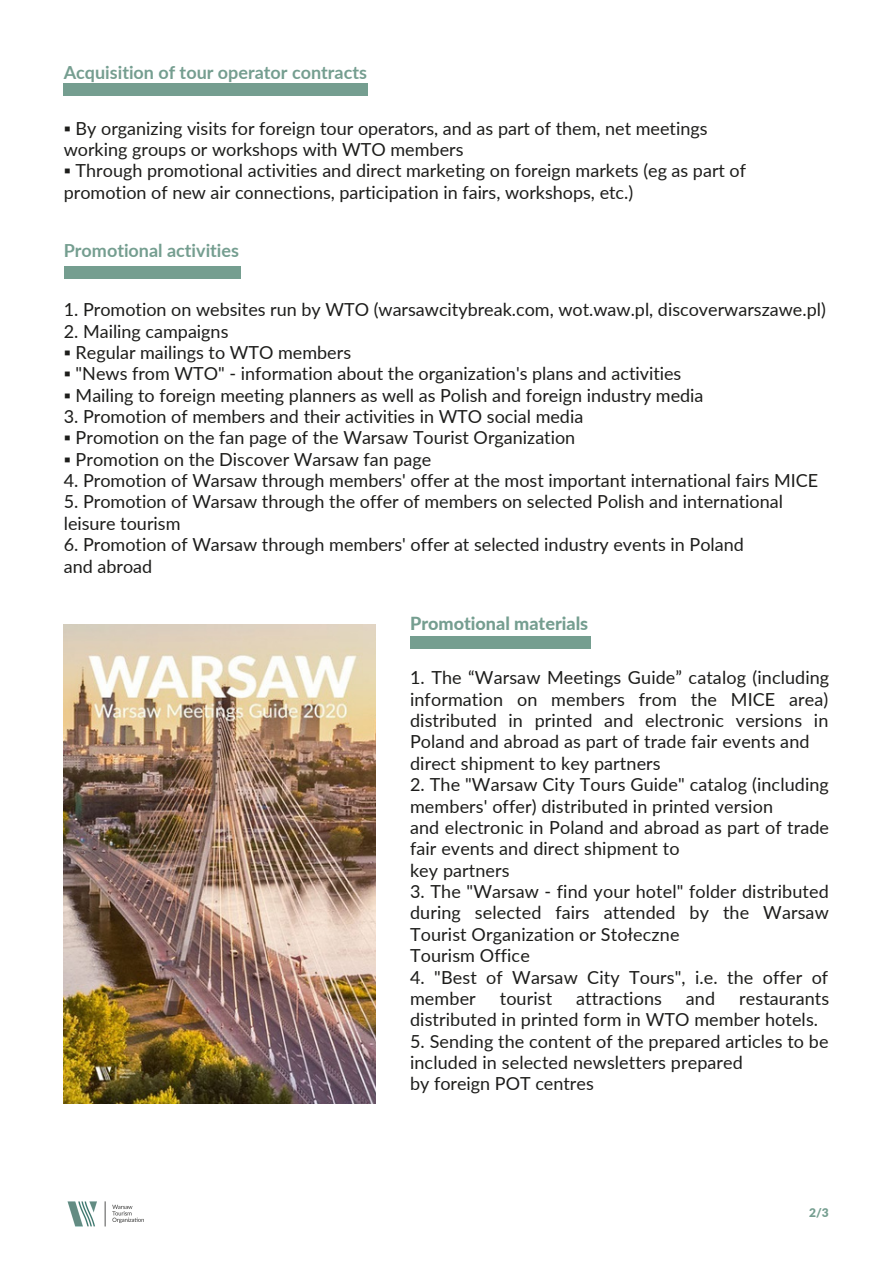
<style>
.page{position:relative;width:893px;height:1264px;background:#fff}
.page>*{position:absolute;margin:0;border:0;box-sizing:border-box;transform-origin:0 0}
.t1{font:18px/21.3px "Lato";color:#1d1d1b}
.t2{font:700 18px "Lato";color:#759e90}
.t3{font:800 18px "Lato";color:#759e90}
.t4{font:900 12px "Lato";color:#759e90}
</style>
<div class="page">
<img style="left:67px;top:1201px;width:77px;height:26px">
<img style="left:64px;top:624px;width:311px;height:479px">
<div style="left:409px;top:636px;width:181px;height:12px;background:#759e90"></div>
<div style="left:64px;top:266px;width:176px;height:12px;background:#759e90"></div>
<div style="left:64px;top:83px;width:304px;height:13px;background:#759e90"></div>
<p class="t2" style="left:64px;top:61px;width:305px">Acquisition of tour operator contracts</p>
<p class="t1" style="left:64px;top:117px;width:645px">▪ By organizing visits for foreign tour operators, and as part of them, net meetings</p>
<p class="t1" style="left:64px;top:138px;width:401px">working groups or workshops with WTO members</p>
<p class="t1" style="left:64px;top:160px;width:683px">▪ Through promotional activities and direct marketing on foreign markets (eg as part of</p>
<p class="t1" style="left:64px;top:181px;width:571px">promotion of new air connections, participation in fairs, workshops, etc.)</p>
<p class="t2" style="left:64px;top:239px;width:177px">Promotional activities</p>
<p class="t1" style="left:64px;top:298px;width:763px">1. Promotion on websites run by WTO (warsawcitybreak.com, wot.waw.pl, discoverwarszawe.pl)</p>
<p class="t1" style="left:64px;top:320px;width:166px">2. Mailing campaigns</p>
<p class="t1" style="left:64px;top:341px;width:289px">▪ Regular mailings to WTO members</p>
<p class="t1" style="left:64px;top:362px;width:619px">▪ "News from WTO" - information about the organization's plans and activities</p>
<p class="t1" style="left:64px;top:384px;width:641px">▪ Mailing to foreign meeting planners as well as Polish and foreign industry media</p>
<p class="t1" style="left:64px;top:405px;width:521px">3. Promotion of members and their activities in WTO social media</p>
<p class="t1" style="left:64px;top:427px;width:513px">▪ Promotion on the fan page of the Warsaw Tourist Organization</p>
<p class="t1" style="left:64px;top:448px;width:369px">▪ Promotion on the Discover Warsaw fan page</p>
<p class="t1" style="left:64px;top:469px;width:756px">4. Promotion of Warsaw through members' offer at the most important international fairs MICE</p>
<p class="t1" style="left:64px;top:491px;width:720px">5. Promotion of Warsaw through the offer of members on selected Polish and international</p>
<p class="t1" style="left:64px;top:512px;width:118px">leisure tourism</p>
<p class="t1" style="left:64px;top:533px;width:681px">6. Promotion of Warsaw through members' offer at selected industry events in Poland</p>
<p class="t1" style="left:64px;top:555px;width:90px">and abroad</p>
<p class="t3" style="left:410px;top:612px;width:180px">Promotional materials</p>
<p class="t1" style="left:410px;top:666px;width:421px;text-align:justify">1. The “Warsaw Meetings Guide” catalog (including information on members from the MICE area) distributed in printed and electronic versions in Poland and abroad as part of trade fair events and</p>
<p class="t1" style="left:410px;top:752px;width:252px">direct shipment to key partners</p>
<p class="t1" style="left:410px;top:773px;width:420px">2. The "Warsaw City Tours Guide" catalog (including members' offer) distributed in printed version</p>
<p class="t1" style="left:410px;top:816px;width:420px">and electronic in Poland and abroad as part of trade fair events and direct shipment to</p>
<p class="t1" style="left:410px;top:859px;width:101px">key partners</p>
<p class="t1" style="left:410px;top:880px;width:420px;text-align:justify">3. The "Warsaw - find your hotel" folder distributed during selected fairs attended by the Warsaw Tourist Organization or Stołeczne</p>
<p class="t1" style="left:410px;top:944px;width:121px">Tourism Office</p>
<p class="t1" style="left:410px;top:965px;width:419px">4. "Best of Warsaw City Tours", i.e. the offer of member</p>
<p class="t1" style="left:499px;top:987px;width:54px">tourist</p>
<p class="t1" style="left:576px;top:987px;width:87px">attractions</p>
<p class="t1" style="left:686px;top:987px;width:31px">and</p>
<p class="t1" style="left:410px;top:987px;width:420px;text-indent:329px">restaurants distributed in printed form in WTO member hotels.</p>
<p class="t1" style="left:410px;top:1029px;width:420px">5. Sending the content of the prepared articles to be included in selected newsletters prepared</p>
<p class="t1" style="left:410px;top:1072px;width:185px">by foreign POT centres</p>
<p class="t4" style="left:809px;top:1204px;width:21px">2/3</p>
</div>
